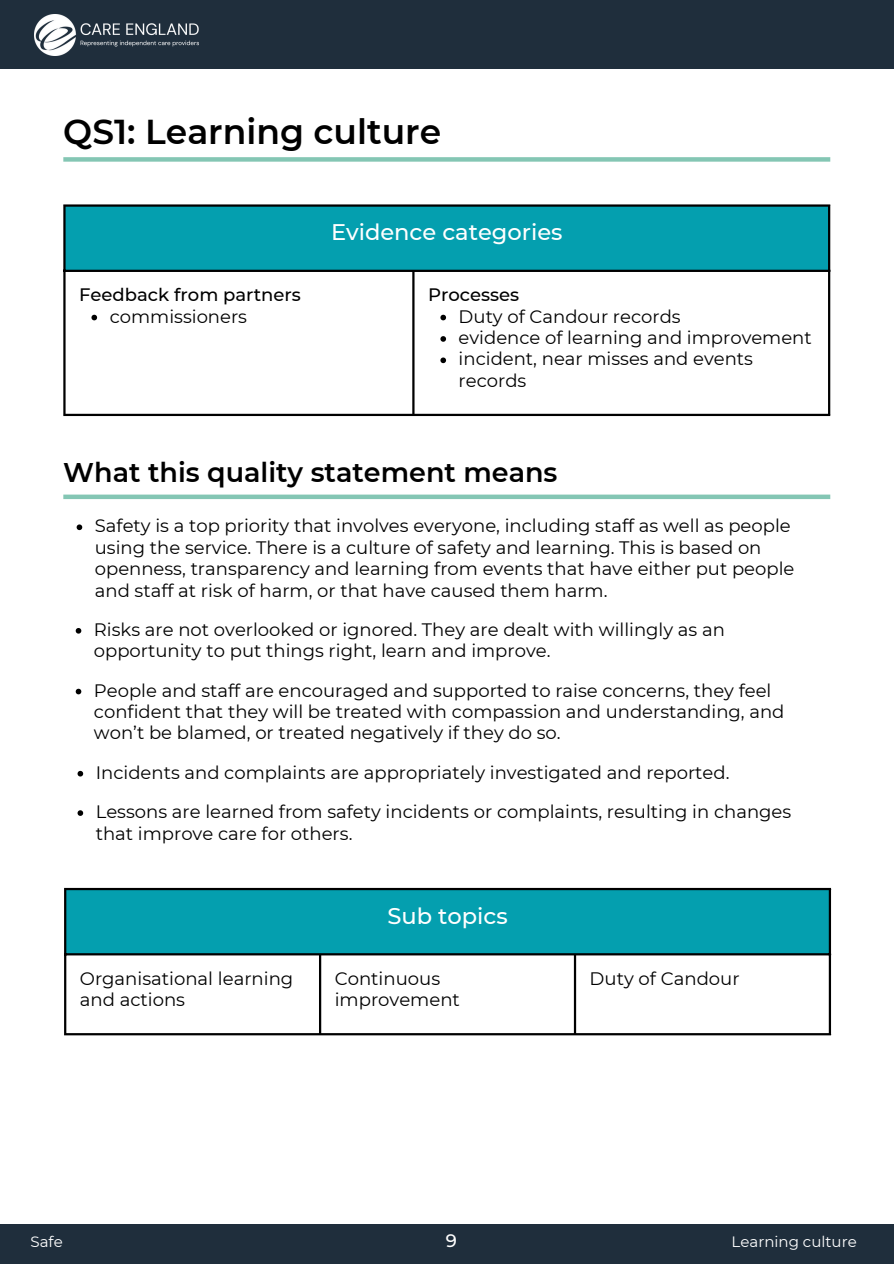
<style>
.page{position:relative;width:894px;height:1264px;background:#fff}
.page>*{position:absolute;margin:0;border:0;box-sizing:border-box;transform-origin:0 0}
.t1{font:600 34.5px "Montserrat";color:#000}
.t2{font:600 27px "Montserrat";color:#000}
.t3{font:500 22.5px "Montserrat";color:#fff}
.t4{font:18px/21.3px "Montserrat";color:#000}
.t5{font:500 18px "Montserrat";color:#000}
.t6{font:500 18px "Montserrat";color:#fff}
.t7{font:15px "Montserrat";color:#fff}
</style>
<div class="page">
<div style="left:64px;top:205px;width:765px;height:66px;background:#049faf"></div>
<svg style="left:91px;top:315px;width:6px;height:5px"></svg>
<svg style="left:440px;top:315px;width:6px;height:5px"></svg>
<svg style="left:440px;top:336px;width:6px;height:6px"></svg>
<svg style="left:440px;top:357px;width:6px;height:6px"></svg>
<hr style="left:63px;top:207px;width:3px;height:207px;background:#000">
<hr style="left:412px;top:272px;width:2px;height:142px;background:#000">
<hr style="left:827px;top:207px;width:3px;height:207px;background:#000">
<hr style="left:63px;top:204px;width:767px;height:3px;background:#000">
<hr style="left:63px;top:270px;width:767px;height:2px;background:#000">
<hr style="left:63px;top:414px;width:767px;height:2px;background:#000">
<div style="left:65px;top:888px;width:765px;height:66px;background:#049faf"></div>
<hr style="left:64px;top:890px;width:2px;height:143px;background:#000">
<hr style="left:319px;top:955px;width:2px;height:78px;background:#000">
<hr style="left:573px;top:955px;width:3px;height:78px;background:#000">
<hr style="left:828px;top:890px;width:2px;height:143px;background:#000">
<hr style="left:64px;top:887px;width:766px;height:3px;background:#000">
<hr style="left:64px;top:953px;width:766px;height:2px;background:#000">
<hr style="left:64px;top:1033px;width:766px;height:2px;background:#000">
<div style="left:0;top:1224px;width:893px;height:39px;background:#1f2e3c"></div>
<div style="left:63px;top:157px;width:767px;height:5px;background:#84c6b4"></div>
<div style="left:0;top:0;width:893px;height:69px;background:#1f2e3c"></div>
<img style="left:34px;top:14px;width:165px;height:42px">
<div style="left:63px;top:494px;width:767px;height:5px;background:#84c6b4"></div>
<svg style="left:77px;top:524px;width:5px;height:6px"></svg>
<svg style="left:76px;top:628px;width:5px;height:5px"></svg>
<svg style="left:76px;top:688px;width:5px;height:6px"></svg>
<svg style="left:77px;top:771px;width:6px;height:5px"></svg>
<svg style="left:77px;top:810px;width:6px;height:5px"></svg>
<p class="t1" style="left:63px;top:111px;width:379px">QS1: Learning culture</p>
<h1 class="t5" style="left:79px;top:284px;width:223px">Feedback from partners</h1>
<p class="t4" style="left:110px;top:305px;width:139px">commissioners</p>
<p class="t3" style="left:331px;top:219px;width:233px">Evidence categories</p>
<p class="t5" style="left:428px;top:284px;width:93px">Processes</p>
<p class="t4" style="left:458px;top:305px;width:223px">Duty of Candour records</p>
<p class="t4" style="left:458px;top:327px;width:354px">evidence of learning and improvement</p>
<p class="t4" style="left:458px;top:348px;width:296px">incident, near misses and events records</p>
<p class="t2" style="left:63px;top:456px;width:495px">What this quality statement means</p>
<p class="t4" style="left:95px;top:515px;width:700px">Safety is a top priority that involves everyone, including staff as well as people using the service. There is a culture of safety and learning. This is based on openness, transparency and learning from events that have either put people and staff at risk of harm, or that have caused them harm.</p>
<p class="t4" style="left:94px;top:618px;width:632px">Risks are not overlooked or ignored. They are dealt with willingly as an opportunity to put things right, learn and improve.</p>
<p class="t4" style="left:94px;top:679px;width:691px">People and staff are encouraged and supported to raise concerns, they feel confident that they will be treated with compassion and understanding, and won’t be blamed, or treated negatively if they do so.</p>
<p class="t4" style="left:96px;top:761px;width:635px">Incidents and complaints are appropriately investigated and reported.</p>
<p class="t4" style="left:96px;top:801px;width:696px">Lessons are learned from safety incidents or complaints, resulting in changes that improve care for others.</p>
<p class="t3" style="left:387px;top:902px;width:122px">Sub topics</p>
<p class="t4" style="left:80px;top:967px;width:215px">Organisational learning and actions</p>
<h2 class="t4" style="left:334px;top:967px;width:127px">Continuous improvement</h2>
<p class="t4" style="left:589px;top:967px;width:151px">Duty of Candour</p>
<p class="t7" style="left:30px;top:1232px;width:34px">Safe</p>
<p class="t6" style="left:445px;top:1229px;width:13px">9</p>
<p class="t7" style="left:731px;top:1232px;width:127px">Learning culture</p>
</div>
